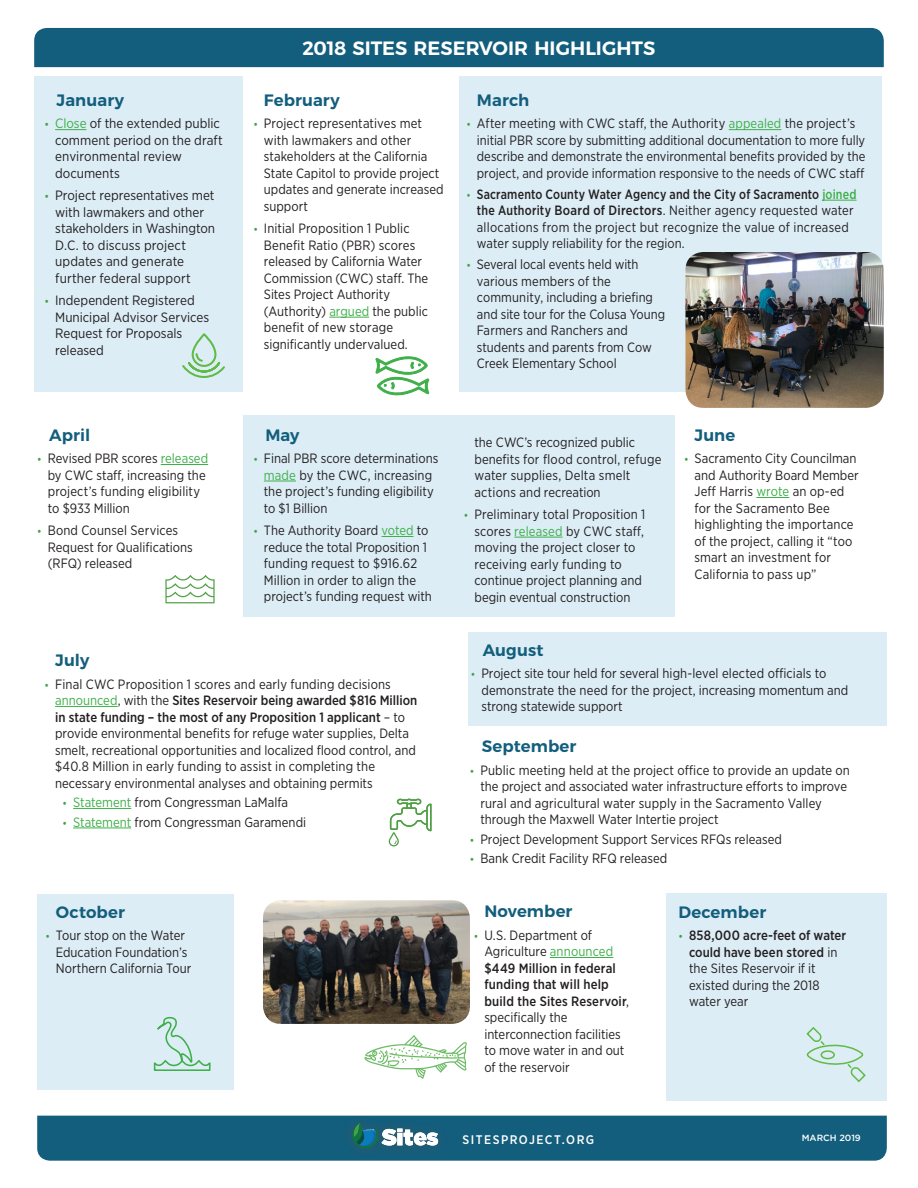
<style>
.page{position:relative;width:918px;height:1188px;background:#fff}
.page>*{position:absolute;margin:0;border:0;box-sizing:border-box;transform-origin:0 0}
.t1{font:600 19.2px "Montserrat";color:#fff}
.t2{font:600 16.5px "Montserrat";letter-spacing:.005em;color:#135e7d}
.t3{font:13.5px/16.5px "Gotham Narrow";color:#231f20}
.t4{font:13.5px/16.5px "Gotham Narrow";color:#231f20;scale:.96 1}
.t5{font:500 12.45px "Gotham Narrow";letter-spacing:.115em;color:#fff}
.t6{font:500 9px "Gotham";color:#fff}
.s1{font-weight:500;font-size:10.5px;color:#43a246}
.s2{color:#3eaf49}
.s3{font-weight:500}
.s4{font-weight:500;color:#3eaf49}
</style>
<div class="page">
<div style="left:34px;top:76px;width:209px;height:316px;background:#dcedf6"></div>
<div style="left:468px;top:632px;width:419px;height:94px;background:#dcedf6"></div>
<div style="left:666px;top:893px;width:221px;height:207px;background:#dcedf6"></div>
<div style="left:37px;top:894px;width:197px;height:196px;background:#dcedf6"></div>
<div style="left:243px;top:416px;width:432px;height:201px;background:#dcedf6"></div>
<div style="left:459px;top:76px;width:423px;height:316px;background:#dcedf6"></div>
<hr style="left:55px;top:129px;width:32px;height:1px;background:#3eaf49">
<hr style="left:264px;top:481px;width:32px;height:1px;background:#3eaf49">
<hr style="left:382px;top:536px;width:31px;height:1px;background:#3eaf49">
<hr style="left:329px;top:317px;width:40px;height:1px;background:#3eaf49">
<hr style="left:55px;top:706px;width:63px;height:1px;background:#3eaf49">
<hr style="left:73px;top:808px;width:58px;height:1px;background:#3eaf49">
<hr style="left:73px;top:828px;width:58px;height:1px;background:#3eaf49">
<hr style="left:729px;top:129px;width:52px;height:1px;background:#3eaf49">
<hr style="left:822px;top:200px;width:35px;height:1px;background:#3eaf49">
<hr style="left:550px;top:957px;width:63px;height:1px;background:#3eaf49">
<hr style="left:161px;top:464px;width:47px;height:1px;background:#3eaf49">
<div style="left:34px;top:28px;width:850px;height:39px;background:#135e7d"></div>
<div style="left:342px;top:1113px;width:106px;height:45px;background:#545554;opacity:.5"></div>
<div style="left:37px;top:1116px;width:850px;height:45px;background:#135e7d"></div>
<svg style="left:182px;top:334px;width:43px;height:44px"></svg>
<svg style="left:376px;top:356px;width:53px;height:39px"></svg>
<svg style="left:153px;top:1016px;width:58px;height:55px"></svg>
<hr style="left:514px;top:537px;width:49px;height:1px;background:#3eaf49">
<img style="left:685px;top:252px;width:199px;height:156px">
<svg style="left:364px;top:1035px;width:103px;height:44px"></svg>
<img style="left:263px;top:900px;width:207px;height:124px">
<hr style="left:756px;top:497px;width:33px;height:1px;background:#3eaf49">
<svg style="left:806px;top:1027px;width:60px;height:56px"></svg>
<div style="left:821px;top:1050px;width:14px;height:9px;border:2px solid #60bb46;border-radius:50%"></div>
<svg style="left:165px;top:575px;width:50px;height:28px"></svg>
<svg style="left:388px;top:799px;width:44px;height:47px"></svg>
<p class="t2" style="left:57px;top:87px;width:69px">January</p>
<p class="t3" style="left:55px;top:115px;width:169px;text-indent:-10px"><span class="s1">•</span> <span class="s2">Close</span> of the extended public comment period on the draft environmental review documents</p>
<p class="t3" style="left:55px;top:187px;width:162px;text-indent:-10px"><span class="s1">•</span> Project representatives met with lawmakers and other stakeholders in Washington<br>D.C. to discuss project updates and generate further federal support</p>
<p class="t3" style="left:55px;top:292px;width:156px;text-indent:-10px"><span class="s1">•</span> Independent Registered<br>Municipal Advisor Services<br>Request for Proposals released</p>
<p class="t2" style="left:49px;top:421px;width:42px">April</p>
<p class="t3" style="left:48px;top:450px;width:162px;text-indent:-10px"><span class="s1">•</span> Revised PBR scores <span class="s2">released </span>by CWC staff, increasing the project’s funding eligibility to $933 Million</p>
<p class="t3" style="left:48px;top:522px;width:147px;text-indent:-10px"><span class="s1">•</span> Bond Counsel Services<br>Request for Qualifications (RFQ) released</p>
<p class="t1" style="left:302px;top:33px;width:354px">2018 SITES RESERVOIR HIGHLIGHTS</p>
<p class="t2" style="left:264px;top:87px;width:77px">February</p>
<p class="t3" style="left:264px;top:115px;width:181px;text-indent:-10px"><span class="s1">•</span> Project representatives met with lawmakers and other stakeholders at the California<br>State Capitol to provide project updates and generate increased support</p>
<p class="t3" style="left:264px;top:220px;width:166px;text-indent:-10px"><span class="s1">•</span> Initial Proposition 1 Public<br>Benefit Ratio (PBR) scores released by California Water<br>Commission (CWC) staff. The<br>Sites Project Authority (Authority) <span class="s2">argued</span> the public benefit of new storage significantly undervalued.</p>
<p class="t2" style="left:477px;top:87px;width:54px">March</p>
<p class="t4" style="left:477px;top:115px;width:406px;text-indent:-10px"><span class="s1">•</span> After meeting with CWC staff, the Authority <span class="s2">appealed</span> the project’s initial PBR score by submitting additional documentation to more fully describe and demonstrate the environmental benefits provided by the project, and provide information responsive to the needs of CWC staff</p>
<p class="t4" style="left:477px;top:186px;width:397px;text-indent:-10px"><span class="s1">•</span> <span class="s3">Sacramento County Water Agency and the City of Sacramento</span> <span class="s4">joined </span><span class="s3">the Authority Board of Directors</span>. Neither agency requested water allocations from the project but recognize the value of increased water supply reliability for the region.</p>
<p class="t4" style="left:477px;top:256px;width:198px;text-indent:-10px"><span class="s1">•</span> Several local events held with various members of the community, including a briefing and site tour for the Colusa Young<br>Farmers and Ranchers and students and parents from Cow<br>Creek Elementary School</p>
<p class="t2" style="left:265px;top:421px;width:36px">May</p>
<p class="t3" style="left:264px;top:450px;width:176px;text-indent:-10px"><span class="s1">•</span> Final PBR score determinations <span class="s2">made</span> by the CWC, increasing the project’s funding eligibility to $1 Billion</p>
<p class="t3" style="left:264px;top:522px;width:170px;text-indent:-10px"><span class="s1">•</span> The Authority Board <span class="s2">voted</span> to reduce the total Proposition 1 funding request to $916.62<br>Million in order to align the project’s funding request with</p>
<p class="t3" style="left:474px;top:434px;width:189px">the CWC’s recognized public benefits for flood control, refuge water supplies, Delta smelt actions and recreation</p>
<p class="t3" style="left:474px;top:506px;width:172px;text-indent:-10px"><span class="s1">•</span> Preliminary total Proposition 1 scores <span class="s2">released</span> by CWC staff, moving the project closer to receiving early funding to continue project planning and begin eventual construction</p>
<p class="t2" style="left:694px;top:421px;width:42px">June</p>
<p class="t3" style="left:694px;top:450px;width:166px;text-indent:-10px"><span class="s1">•</span> Sacramento City Councilman and Authority Board Member<br>Jeff Harris <span class="s2">wrote</span> an op-ed for the Sacramento Bee highlighting the importance of the project, calling it “too smart an investment for<br>California to pass up”</p>
<p class="t2" style="left:55px;top:647px;width:36px">July</p>
<p class="t3" style="left:55px;top:675px;width:364px;text-indent:-10px"><span class="s1">•</span> Final CWC Proposition 1 scores and early funding decisions <span class="s2">announced</span>, with the <span class="s3">Sites Reservoir being awarded $816 Million in state funding – the most of any Proposition 1 applicant</span> – to provide environmental benefits for refuge water supplies, Delta smelt, recreational opportunities and localized flood control, and $40.8 Million in early funding to assist in completing the necessary environmental analyses and obtaining permits</p>
<p class="t3" style="left:63px;top:794px;width:227px"><span class="s1">•</span> <span class="s2">Statement</span> from Congressman LaMalfa</p>
<p class="t3" style="left:63px;top:813px;width:245px"><span class="s1">•</span> <span class="s2">Statement</span> from Congressman Garamendi</p>
<p class="t2" style="left:56px;top:898px;width:71px">October</p>
<p class="t3" style="left:56px;top:927px;width:137px;text-indent:-11px"><span class="s1">•</span> Tour stop on the Water<br>Education Foundation’s<br>Northern California Tour</p>
<p class="t2" style="left:483px;top:636px;width:62px">August</p>
<p class="t3" style="left:481px;top:665px;width:369px;text-indent:-10px"><span class="s1">•</span> Project site tour held for several high-level elected officials to demonstrate the need for the project, increasing momentum and strong statewide support</p>
<p class="t2" style="left:482px;top:733px;width:96px">September</p>
<p class="t3" style="left:480px;top:761px;width:371px;text-indent:-10px"><span class="s1">•</span> Public meeting held at the project office to provide an update on the project and associated water infrastructure efforts to improve rural and agricultural water supply in the Sacramento Valley through the Maxwell Water Intertie project</p>
<p class="t3" style="left:470px;top:830px;width:314px"><span class="s1">•</span> Project Development Support Services RFQs released</p>
<p class="t3" style="left:470px;top:850px;width:199px"><span class="s1">•</span> Bank Credit Facility RFQ released</p>
<p class="t2" style="left:484px;top:898px;width:90px">November</p>
<p class="t3" style="left:484px;top:926px;width:146px;text-indent:-10px"><span class="s1">•</span> U.S. Department of<br>Agriculture <span class="s2">announced </span><span class="s3">$449 Million in federal funding that will help build the Sites Reservoir</span>, specifically the interconnection facilities to move water in and out of the reservoir</p>
<p class="t2" style="left:679px;top:898px;width:89px">December</p>
<p class="t3" style="left:689px;top:927px;width:159px;text-indent:-10px"><span class="s1">•</span> <span class="s3">858,000 acre-feet of water could have been stored</span> in the Sites Reservoir if it existed during the 2018 water year</p>
<p class="t5" style="left:463px;top:1132px;width:133px">SITESPROJECT.ORG</p>
<p class="t6" style="left:802px;top:1132px;width:61px">MARCH 2019</p>
</div>
